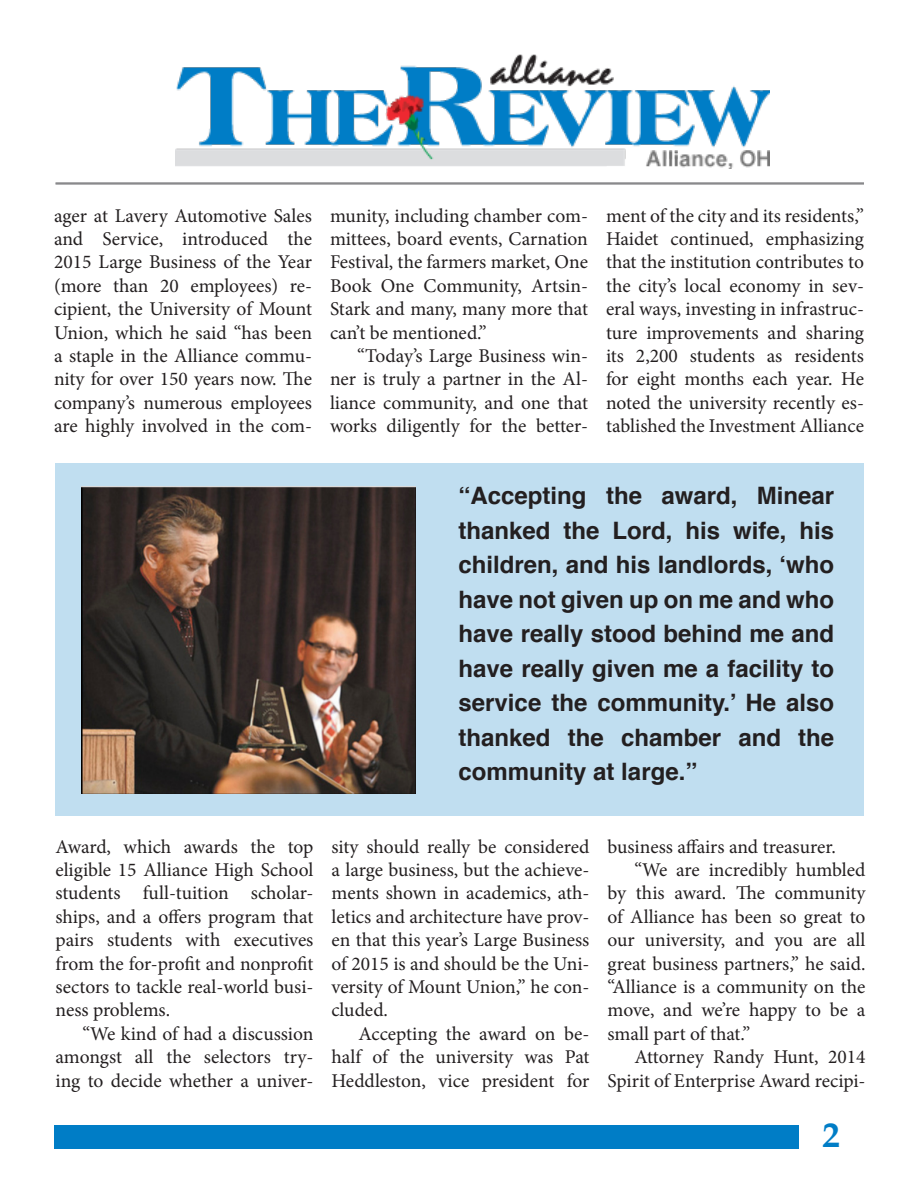
<style>
.page{position:relative;width:918px;height:1188px;background:#fff}
.page>*{position:absolute;margin:0;border:0;box-sizing:border-box;transform-origin:0 0}
.t1{font:700 34.5px "Book Antiqua";color:#007dc6}
.t2{font:700 24px/34.5px "Helvetica";color:#231f20;text-align:justify}
.t3{font:19.5px/23.4px "Minion Pro";letter-spacing:-.005em;color:#231f20;text-align:justify}
</style>
<div class="page">
<div style="left:56px;top:464px;width:808px;height:352px;background:#c0def0"></div>
<img style="left:176px;top:54px;width:593px;height:115px">
<div style="left:54px;top:1126px;width:745px;height:23px;background:#007dc6"></div>
<hr style="left:56px;top:183px;width:808px;height:1px;background:#636366">
<hr style="left:56px;top:184px;width:808px;height:1px;background:#636366">
<img style="left:81px;top:486px;width:335px;height:308px">
<p class="t3" style="left:54px;top:204px;width:260px">ager at Lavery Automotive Sales and Service, introduced the 2015 Large Business of the Year (more than 20 employees) re&shy;cipient, the University of Mount Union, which he said “has been a staple in the Alliance commu&shy;nity for over 150 years now. The company’s numerous employees are highly involved in the com-</p>
<p class="t3" style="left:330px;top:204px;width:260px">munity, including chamber com&shy;mittees, board events, Carnation Festival, the farmers market, One Book One Community, Artsin-Stark and many, many more that can’t be mentioned.”</p>
<p class="t3" style="left:330px;top:344px;width:260px;text-indent:27px">“Today’s Large Business win&shy;ner is truly a partner in the Al&shy;liance community, and one that works diligently for the better-</p>
<p class="t3" style="left:606px;top:204px;width:260px">ment of the city and its residents,” Haidet continued, emphasizing that the institution contributes to the city’s local economy in sev&shy;eral ways, investing in infrastruc&shy;ture improvements and sharing its 2,200 students as residents for eight months each year. He noted the university recently es&shy;tablished the Investment Alliance</p>
<p class="t2" style="left:459px;top:479px;width:377px">“Accepting the award, Minear thanked the Lord, his wife, his children, and his landlords, ‘who have not given up on me and who have really stood behind me and have really given me a facility to service the community.’ He also thanked the chamber and the community at large.”</p>
<p class="t3" style="left:56px;top:835px;width:260px">Award, which awards the top eligible 15 Alliance High School students full-tuition scholar&shy;ships, and a offers program that pairs students with executives from the for-profit and nonprofit sectors to tackle real-world busi&shy;ness problems.</p>
<p class="t3" style="left:56px;top:1022px;width:260px;text-indent:27px">“We kind of had a discussion amongst all the selectors try&shy;ing to decide whether a univer-</p>
<p class="t3" style="left:332px;top:835px;width:260px">sity should really be considered a large business, but the achieve&shy;ments shown in academics, ath&shy;letics and architecture have prov&shy;en that this year’s Large Business of 2015 is and should be the Uni&shy;versity of Mount Union,” he con&shy;cluded.</p>
<p class="t3" style="left:332px;top:1022px;width:260px;text-indent:27px">Accepting the award on be&shy;half of the university was Pat Heddleston, vice president for</p>
<p class="t3" style="left:608px;top:835px;width:230px">business affairs and treasurer.</p>
<p class="t3" style="left:608px;top:858px;width:260px;text-indent:27px">“We are incredibly humbled by this award. The community of Alliance has been so great to our university, and you are all great business partners,” he said. “Alliance is a community on the move, and we’re happy to be a small part of that.”</p>
<p class="t3" style="left:608px;top:1045px;width:260px;text-align:right">Attorney Randy Hunt, 2014<br>Spirit of Enterprise Award recipi-</p>
<p class="t1" style="left:823px;top:1115px;width:19px">2</p>
</div>
